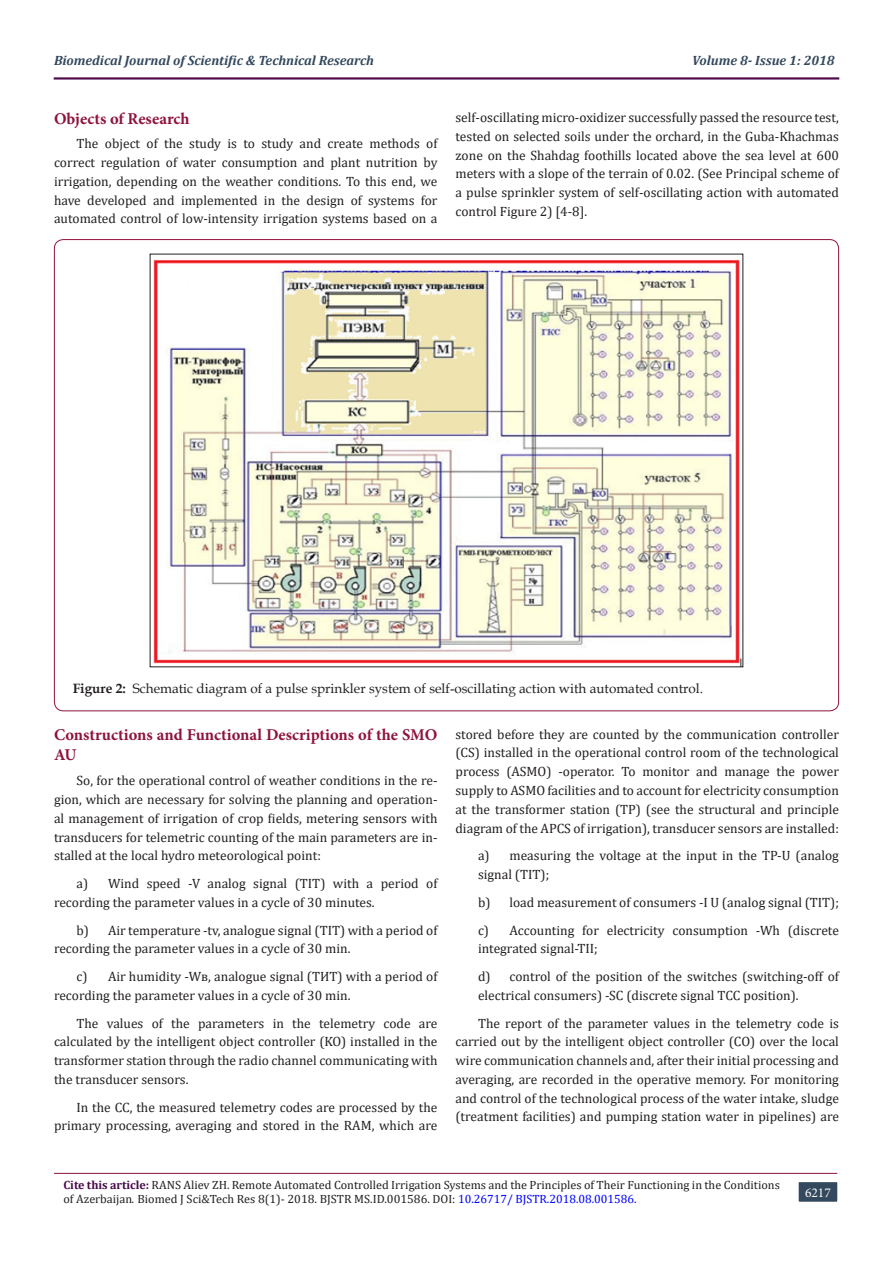
<style>
.page{position:relative;width:893px;height:1263px;background:#fff}
.page>*{position:absolute;margin:0;border:0;box-sizing:border-box;transform-origin:0 0}
.t1{font:700 16.5px/20.2px "Minion Pro";color:#8f133a}
.t2{font:13.5px/18.8px "Cambria";color:#231f20;text-align:justify}
.t3{font:13.5px "Book Antiqua";color:#231f20}
.t4{font:italic 700 13.5px "Cambria";color:#34495e}
.t5{font:13.5px "Minion Pro";color:#fff}
.t6{font:12px/14.4px "Cambria";color:#231f20}
.s1{font-weight:700}
.s2{font-weight:700;color:#480a4b}
.s3{font-style:italic}
.s4{color:#00f}
</style>
<div class="page">
<hr style="left:54px;top:1173px;width:783px;height:1px;background:#8f133a">
<div style="left:54px;top:78px;width:785px;height:1px;background:#8f133a;border:1px solid #480a4b"></div>
<div style="left:798px;top:1181px;width:40px;height:21px;background:#34495e"></div>
<div style="left:797px;top:1180px;width:42px;height:23px;border:2px solid #fff"></div>
<img style="left:153px;top:259px;width:588px;height:406px">
<p class="t4" style="left:54px;top:51px;width:322px">Biomedical Journal of Scientific &amp; Technical Research</p>
<p class="t4" style="left:692px;top:51px;width:144px">Volume 8- Issue 1: 2018</p>
<p class="t1" style="left:54px;top:108px;width:137px">Objects of Research</p>
<p class="t2" style="left:54px;top:134px;width:385px;text-indent:22px">The object of the study is to study and create methods of correct regulation of water consumption and plant nutrition by irrigation, depending on the weather conditions. To this end, we have developed and implemented in the design of systems for automated control of low-intensity irrigation systems based on a</p>
<p class="t2" style="left:455px;top:108px;width:385px">self-oscillating micro-oxidizer successfully passed the resource test, tested on selected soils under the orchard, in the Guba-Khachmas zone on the Shahdag foothills located above the sea level at 600 meters with a slope of the terrain of 0.02. (See Principal scheme of a pulse sprinkler system of self-oscillating action with automated control Figure 2) [4-8].</p>
<p class="t3" style="left:73px;top:679px;width:632px"><span class="s1">Figure 2:</span> Schematic diagram of a pulse sprinkler system of self-oscillating action with automated control.</p>
<p class="t1" style="left:54px;top:725px;width:385px">Constructions and Functional Descriptions of the SMO<br>AU</p>
<p class="t2" style="left:54px;top:771px;width:385px;text-indent:22px">So, for the operational control of weather conditions in the re&shy;gion, which are necessary for solving the planning and operation&shy;al management of irrigation of crop fields, metering sensors with transducers for telemetric counting of the main parameters are in&shy;stalled at the local hydro meteorological point:</p>
<p class="t2" style="left:54px;top:874px;width:385px;text-indent:22px">a) Wind speed -V analog signal (TIT) with a period of recording the parameter values in a cycle of 30 minutes.</p>
<p class="t2" style="left:54px;top:920px;width:385px;text-indent:22px">b) Air temperature -tv, analogue signal (TIT) with a period of recording the parameter values in a cycle of 30 min.</p>
<p class="t2" style="left:54px;top:967px;width:385px;text-indent:22px">c) Air humidity -Wв, analogue signal (ТИТ) with a period of recording the parameter values in a cycle of 30 min.</p>
<p class="t2" style="left:54px;top:1013px;width:385px;text-indent:22px">The values of the parameters in the telemetry code are calculated by the intelligent object controller (KO) installed in the transformer station through the radio channel communicating with the transducer sensors.</p>
<p class="t2" style="left:54px;top:1097px;width:385px;text-align:right">In the CC, the measured telemetry codes are processed by the primary processing, averaging and stored in the RAM, which are</p>
<p class="t2" style="left:455px;top:725px;width:385px">stored before they are counted by the communication controller (CS) installed in the operational control room of the technological process (ASMO) -operator. To monitor and manage the power supply to ASMO facilities and to account for electricity consumption at the transformer station (TP) (see the structural and principle diagram of the APCS of irrigation), transducer sensors are installed:</p>
<p class="t2" style="left:478px;top:846px;width:362px">a) measuring the voltage at the input in the TP-U (analog signal (TIT);</p>
<p class="t2" style="left:478px;top:893px;width:362px">b) load measurement of consumers -I U (analog signal (TIT);</p>
<p class="t2" style="left:478px;top:920px;width:362px">c) Accounting for electricity consumption -Wh (discrete integrated signal-TII;</p>
<p class="t2" style="left:478px;top:967px;width:362px">d) control of the position of the switches (switching-off of electrical consumers) -SC (discrete signal TCC position).</p>
<p class="t2" style="left:455px;top:1013px;width:385px;text-indent:22px">The report of the parameter values in the telemetry code is carried out by the intelligent object controller (CO) over the local wire communication channels and, after their initial processing and averaging, are recorded in the operative memory. For monitoring and control of the technological process of the water intake, sludge (treatment facilities) and pumping station water in pipelines) are</p>
<p class="t6" style="left:63px;top:1177px;width:718px"><span class="s2">Cite this article:</span> RANS Aliev ZH. Remote Automated Controlled Irrigation Systems and the Principles of Their Functioning in the Conditions of Azerbaijan<span class="s3">.</span> Biomed J Sci&amp;Tech Res 8(1)- 2018. BJSTR MS.ID.001586. DOI: <span class="s4">10.26717/ BJSTR.2018.08.001586.</span></p>
<p class="t5" style="left:805px;top:1183px;width:27px">6217</p>
</div>
